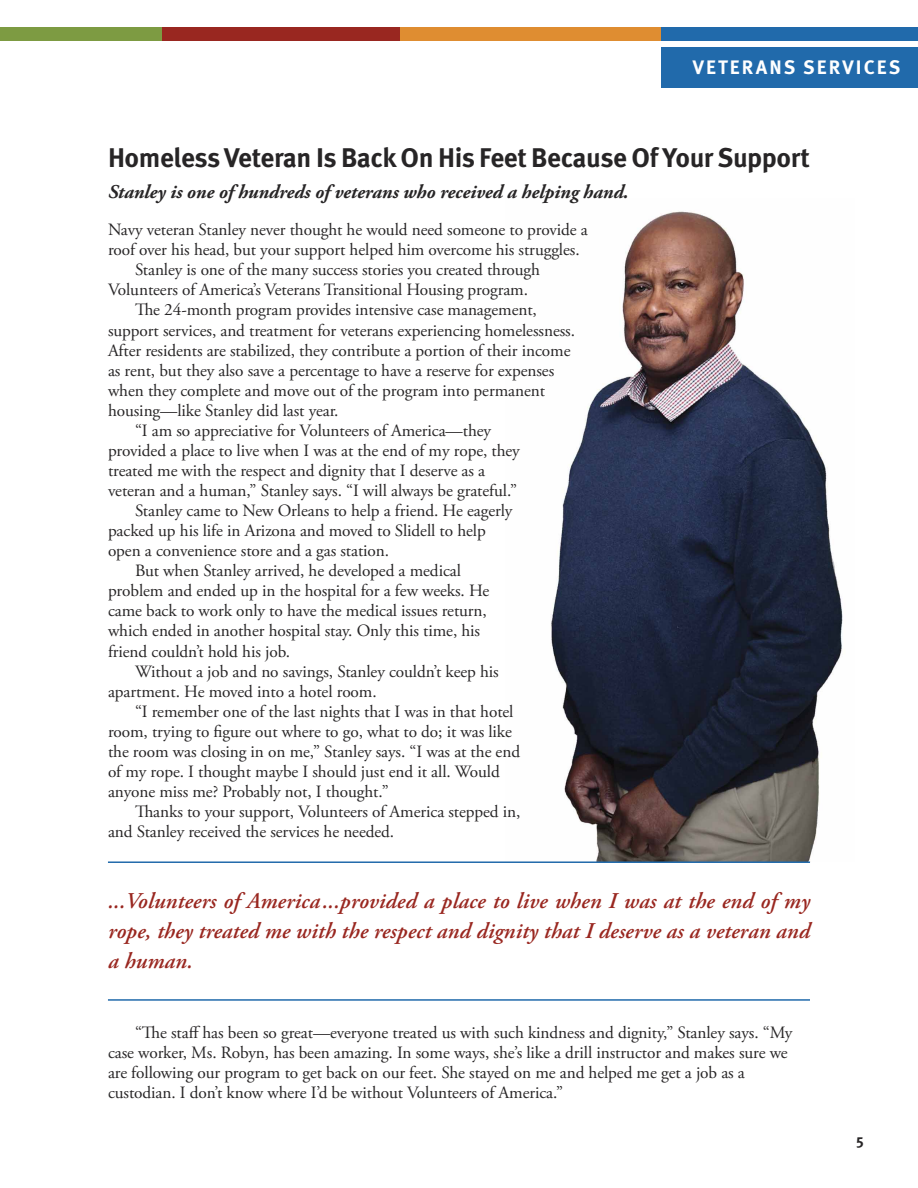
<style>
.page{position:relative;width:918px;height:1188px;background:#fff}
.page>*{position:absolute;margin:0;border:0;box-sizing:border-box;transform-origin:0 0}
.t1{font:700 27px "Meta Pro";letter-spacing:-.015em;color:#272526}
.t2{font:italic 600 22.5px/30px "Adobe Garamond Pro";letter-spacing:.005em;color:#992720;text-align:justify}
.t3{font:italic 700 19.5px "Adobe Garamond Pro";letter-spacing:-.005em;color:#272526}
.t4{font:700 19.5px "Meta Pro";letter-spacing:.11em;color:#fff}
.t5{font:17.25px/20.1px "Adobe Garamond Pro";letter-spacing:-.005em;color:#272526}
.t6{font:700 15px "Meta Pro";color:#272526}
</style>
<div class="page">
<img style="left:551px;top:211px;width:292px;height:651px">
<div style="left:662px;top:47px;width:256px;height:41px;background:#216aab"></div>
<div style="left:0;top:27px;width:162px;height:13px;background:#7d9b42"></div>
<div style="left:162px;top:27px;width:392px;height:13px;background:#992720"></div>
<div style="left:401px;top:27px;width:355px;height:13px;background:#df8d31"></div>
<div style="left:662px;top:27px;width:256px;height:13px;background:#216aab"></div>
<hr style="left:108px;top:861px;width:702px;height:2px;background:#216aab">
<hr style="left:108px;top:999px;width:702px;height:2px;background:#216aab">
<p class="t4" style="left:693px;top:60px;width:209px">VETERANS SERVICES</p>
<p class="t1" style="left:108px;top:148px;width:703px">Homeless Veteran Is Back On His Feet Because Of Your Support</p>
<p class="t3" style="left:108px;top:184px;width:522px">Stanley is one of hundreds of veterans who received a helping hand.</p>
<p class="t5" style="left:108px;top:221px;width:481px">Navy veteran Stanley never thought he would need someone to provide a roof over his head, but your support helped him overcome his struggles.</p>
<p class="t5" style="left:108px;top:261px;width:434px;text-indent:27px">Stanley is one of the many success stories you created through<br>Volunteers of America’s Veterans Transitional Housing program.</p>
<p class="t5" style="left:108px;top:302px;width:469px;text-indent:27px">The 24-month program provides intensive case management, support services, and treatment for veterans experiencing homelessness.<br>After residents are stabilized, they contribute a portion of their income as rent, but they also save a percentage to have a reserve for expenses when they complete and move out of the program into permanent housing—like Stanley did last year.</p>
<p class="t5" style="left:108px;top:422px;width:413px;text-indent:27px">“I am so appreciative for Volunteers of America—they provided a place to live when I was at the end of my rope, they treated me with the respect and dignity that I deserve as a veteran and a human,” Stanley says. “I will always be grateful.”</p>
<p class="t5" style="left:108px;top:502px;width:406px;text-indent:27px">Stanley came to New Orleans to help a friend. He eagerly packed up his life in Arizona and moved to Slidell to help open a convenience store and a gas station.</p>
<p class="t5" style="left:108px;top:562px;width:383px;text-indent:27px">But when Stanley arrived, he developed a medical problem and ended up in the hospital for a few weeks. He came back to work only to have the medical issues return, which ended in another hospital stay. Only this time, his friend couldn’t hold his job.</p>
<p class="t5" style="left:108px;top:663px;width:392px;text-indent:27px">Without a job and no savings, Stanley couldn’t keep his apartment. He moved into a hotel room.</p>
<p class="t5" style="left:108px;top:703px;width:414px;text-indent:27px">“I remember one of the last nights that I was in that hotel room, trying to figure out where to go, what to do; it was like the room was closing in on me,” Stanley says. “I was at the end of my rope. I thought maybe I should just end it all. Would anyone miss me? Probably not, I thought.”</p>
<p class="t5" style="left:108px;top:803px;width:414px;text-indent:27px">Thanks to your support, Volunteers of America stepped in, and Stanley received the services he needed.</p>
<p class="t2" style="left:108px;top:888px;width:703px">...Volunteers of America...provided a place to live when I was at the end of my rope, they treated me with the respect and dignity that I deserve as a veteran and a human.</p>
<p class="t5" style="left:108px;top:1024px;width:686px;text-indent:27px">“The staff has been so great—everyone treated us with such kindness and dignity,” Stanley says. “My case worker, Ms. Robyn, has been amazing. In some ways, she’s like a drill instructor and makes sure we are following our program to get back on our feet. She stayed on me and helped me get a job as a custodian. I don’t know where I’d be without Volunteers of America.”</p>
<p class="t6" style="left:856px;top:1135px;width:9px">5</p>
</div>
